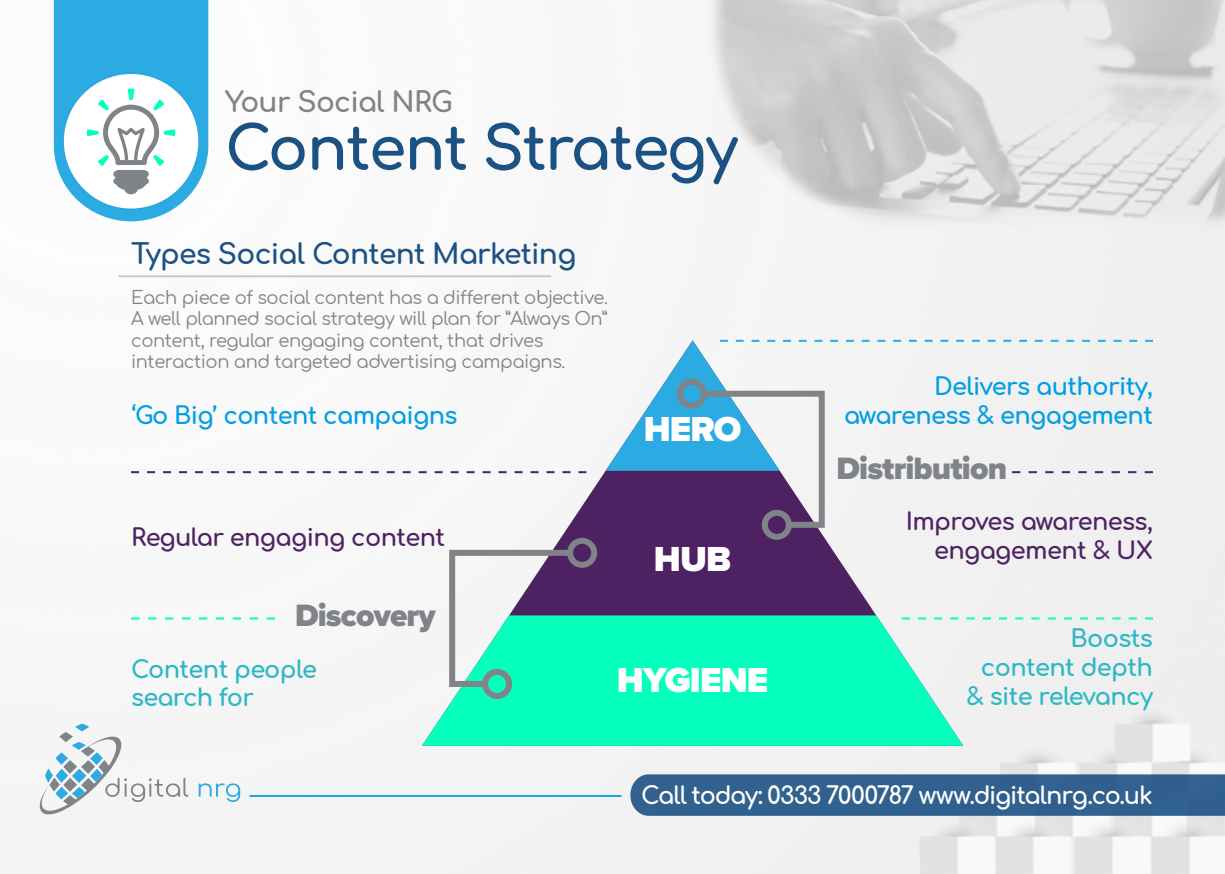
<style>
.page{position:relative;width:1225px;height:874px;background:#fff}
.page>*{position:absolute;margin:0;border:0;box-sizing:border-box;transform-origin:0 0}
.t1{font:700 60px "Comfortaa";letter-spacing:-.025em;color:#1c5184}
.t2{font:900 36px "Proxima Nova";letter-spacing:-.025em;color:#fff}
.t3{font:900 32px "Proxima Nova";letter-spacing:-.025em;color:#808387}
.t4{font:700 28px "Comfortaa";letter-spacing:-.025em;color:#1c5184}
.t5{font:700 28px "Comfortaa";letter-spacing:-.025em;color:#808387}
.t6{font:700 24px/28.8px "Comfortaa";letter-spacing:-.025em;color:#009fe3;text-align:right}
.t7{font:700 24px/28.8px "Comfortaa";letter-spacing:-.025em;color:#2bb8c5}
.t8{font:700 24px/28.8px "Comfortaa";letter-spacing:-.025em;color:#4e2262;text-align:right}
.t9{font:700 24px "Comfortaa";letter-spacing:-.05em;color:#fff}
.t10{font:18px/21.6px "Comfortaa";letter-spacing:-.025em;color:#808387}
</style>
<div class="page">
<img style="left:0;top:0;width:1225px;height:873px">
<div style="left:630px;top:774px;width:595px;height:41px;background:#31618f"></div>
<svg style="left:38px;top:723px;width:150px;height:91px"></svg>
<svg style="left:199px;top:783px;width:41px;height:18px"></svg>
<hr style="left:249px;top:794px;width:372px;height:2px;background:#009fe3">
<hr style="left:118px;top:275px;width:433px;height:2px;background:#c9c9cc">
<svg style="left:54px;top:0;width:154px;height:221px"></svg>
<svg style="left:422px;top:340px;width:541px;height:275px;fill:#f5f5f5"></svg>
<svg style="left:422px;top:615px;width:541px;height:130px;background:#26fcc4"></svg>
<svg style="left:446px;top:546px;width:130px;height:143px"></svg>
<div style="left:567px;top:537px;width:30px;height:30px;border:6px solid #808387;border-radius:50%"></div>
<div style="left:482px;top:668px;width:30px;height:30px;border:6px solid #808387;border-radius:50%"></div>
<div style="left:762px;top:509px;width:30px;height:30px;border:6px solid #808387;border-radius:50%"></div>
<svg style="left:131px;top:617px;width:144px;height:2px"></svg>
<svg style="left:131px;top:471px;width:455px;height:2px"></svg>
<svg style="left:901px;top:617px;width:252px;height:2px"></svg>
<svg style="left:605px;top:339px;width:548px;height:191px"></svg>
<h3 class="t5" style="left:225px;top:76px;width:229px">Your Social NRG</h3>
<h1 class="t1" style="left:225px;top:93px;width:514px">Content Strategy</h1>
<h3 class="t4" style="left:131px;top:228px;width:447px">Types Social Content Marketing</h3>
<p class="t10" style="left:131px;top:284px;width:478px">Each piece of social content has a different objective.<br>A well planned social strategy will plan for ”Always On” content, regular engaging content, that drives interaction and targeted advertising campaigns.</p>
<h3 class="t6" style="left:131px;top:398px;width:328px">‘Go Big’ content campaigns</h3>
<h2 class="t2" style="left:644px;top:402px;width:99px">HERO</h2>
<h3 class="t8" style="left:131px;top:519px;width:315px">Regular engaging content</h3>
<h3 class="t3" style="left:295px;top:591px;width:142px">Discovery</h3>
<h3 class="t7" style="left:131px;top:651px;width:187px">Content people search for</h3>
<h2 class="t2" style="left:654px;top:531px;width:79px">HUB</h2>
<h2 class="t2" style="left:617px;top:652px;width:153px">HYGIENE</h2>
<h3 class="t6" style="left:844px;top:369px;width:310px">Delivers authority, awareness &amp; engagement</h3>
<h3 class="t3" style="left:836px;top:444px;width:172px">Distribution</h3>
<h3 class="t8" style="left:905px;top:503px;width:249px">Improves awareness, engagement &amp; UX</h3>
<h3 class="t7" style="left:966px;top:621px;width:188px;text-align:right">Boosts<br>content depth &amp; site relevancy</h3>
<h3 class="t9" style="left:641px;top:772px;width:513px">Call today: 0333 7000787 www.digitalnrg.co.uk</h3>
</div>
